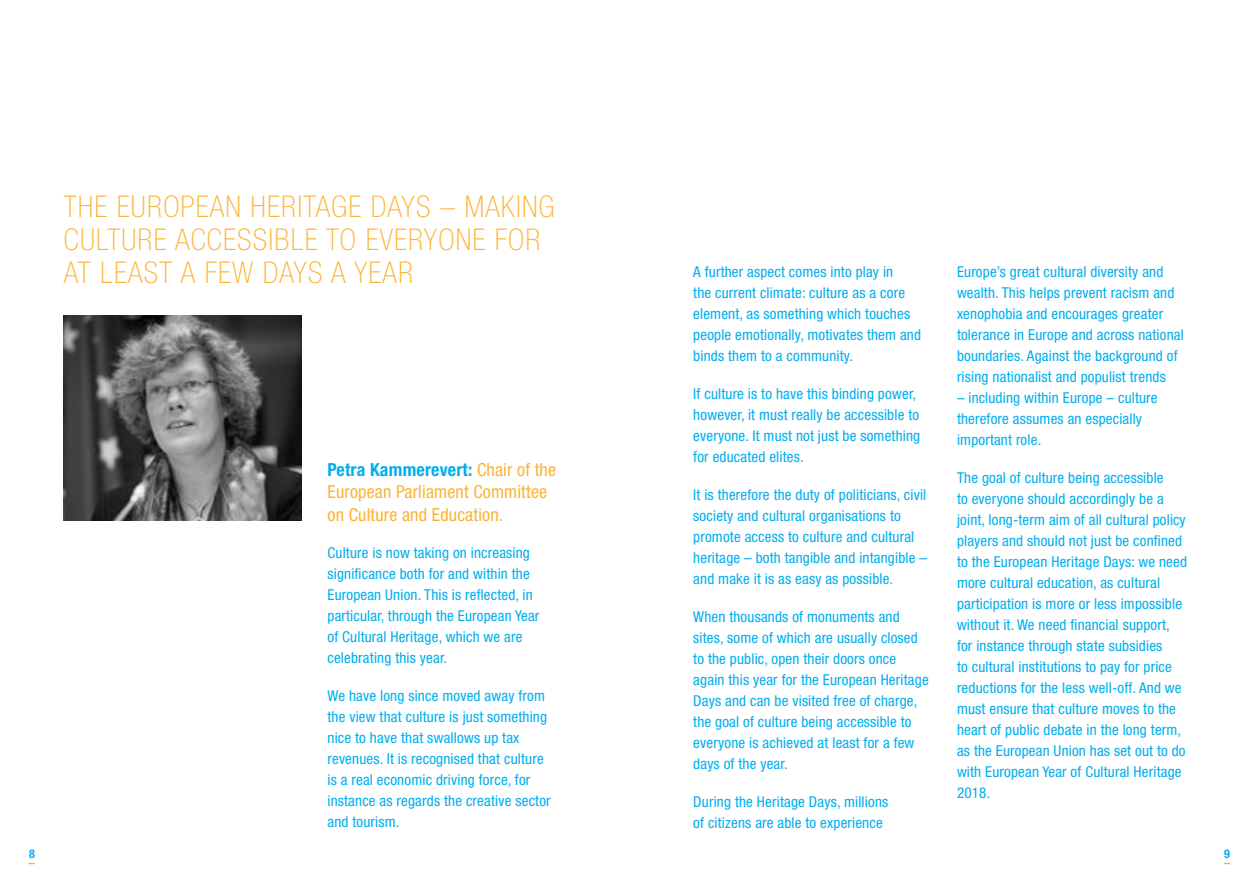
<style>
.page{position:relative;width:1259px;height:893px;background:#fff}
.page>*{position:absolute;margin:0;border:0;box-sizing:border-box;transform-origin:0 0}
.t1{font:100 condensed 30px/33px "Helvetica Neue";letter-spacing:.04em;color:#fcb333}
.t2{font:condensed 18px/22.5px "Helvetica Neue";letter-spacing:.01em;color:#fcb333}
.t3{font:condensed 15px/21px "Helvetica Neue";letter-spacing:.01em;color:#00aeef}
.t4{font:700 condensed 12px "Helvetica Neue";color:#00aeef}
.t5{font:700 condensed 12px "Helvetica Neue";color:#fcb333}
.s1{font-weight:700;color:#00aeef}
</style>
<div class="page">
<img style="left:64px;top:316px;width:238px;height:204px">
<h1 class="t1" style="left:64px;top:190px;width:492px">THE EUROPEAN HERITAGE DAYS – MAKING<br>CULTURE ACCESSIBLE TO EVERYONE FOR<br>AT LEAST A FEW DAYS A YEAR</h1>
<p class="t4" style="left:29px;top:847px;width:7px">8</p>
<p class="t5" style="left:29px;top:856px;width:7px">–</p>
<p class="t2" style="left:327px;top:458px;width:230px"><span class="s1">Petra Kammerevert:</span> Chair of the<br>European Parliament Committee on Culture and Education.</p>
<p class="t3" style="left:327px;top:542px;width:213px">Culture is now taking on increasing significance both for and within the European Union. This is reflected, in particular, through the European Year of Cultural Heritage, which we are celebrating this year.</p>
<p class="t3" style="left:327px;top:685px;width:225px">We have long since moved away from the view that culture is just something nice to have that swallows up tax revenues. It is recognised that culture is a real economic driving force, for instance as regards the creative sector and tourism.</p>
<p class="t3" style="left:693px;top:261px;width:229px">A further aspect comes into play in<br>the current climate: culture as a core element, as something which touches people emotionally, motivates them and binds them to a community.</p>
<p class="t3" style="left:693px;top:383px;width:228px">If culture is to have this binding power, however, it must really be accessible to everyone. It must not just be something for educated elites.</p>
<p class="t3" style="left:693px;top:484px;width:235px">It is therefore the duty of politicians, civil society and cultural organisations to promote access to culture and cultural heritage – both tangible and intangible – and make it is as easy as possible.</p>
<p class="t3" style="left:693px;top:606px;width:237px">When thousands of monuments and sites, some of which are usually closed to the public, open their doors once again this year for the European Heritage Days and can be visited free of charge, the goal of culture being accessible to everyone is achieved at least for a few days of the year.</p>
<p class="t3" style="left:693px;top:791px;width:196px">During the Heritage Days, millions of citizens are able to experience</p>
<p class="t3" style="left:957px;top:261px;width:228px">Europe’s great cultural diversity and wealth. This helps prevent racism and xenophobia and encourages greater tolerance in Europe and across national boundaries. Against the background of rising nationalist and populist trends</p>
<p class="t3" style="left:957px;top:387px;width:202px">– including within Europe – culture therefore assumes an especially important role.</p>
<p class="t3" style="left:957px;top:467px;width:232px">The goal of culture being accessible<br>to everyone should accordingly be a joint, long-term aim of all cultural policy players and should not just be confined to the European Heritage Days: we need more cultural education, as cultural participation is more or less impossible without it. We need financial support, for instance through state subsidies<br>to cultural institutions to pay for price reductions for the less well-off. And we must ensure that culture moves to the heart of public debate in the long term, as the European Union has set out to do with European Year of Cultural Heritage 2018.</p>
<p class="t4" style="left:1224px;top:847px;width:7px">9</p>
<p class="t5" style="left:1224px;top:856px;width:7px">–</p>
</div>
